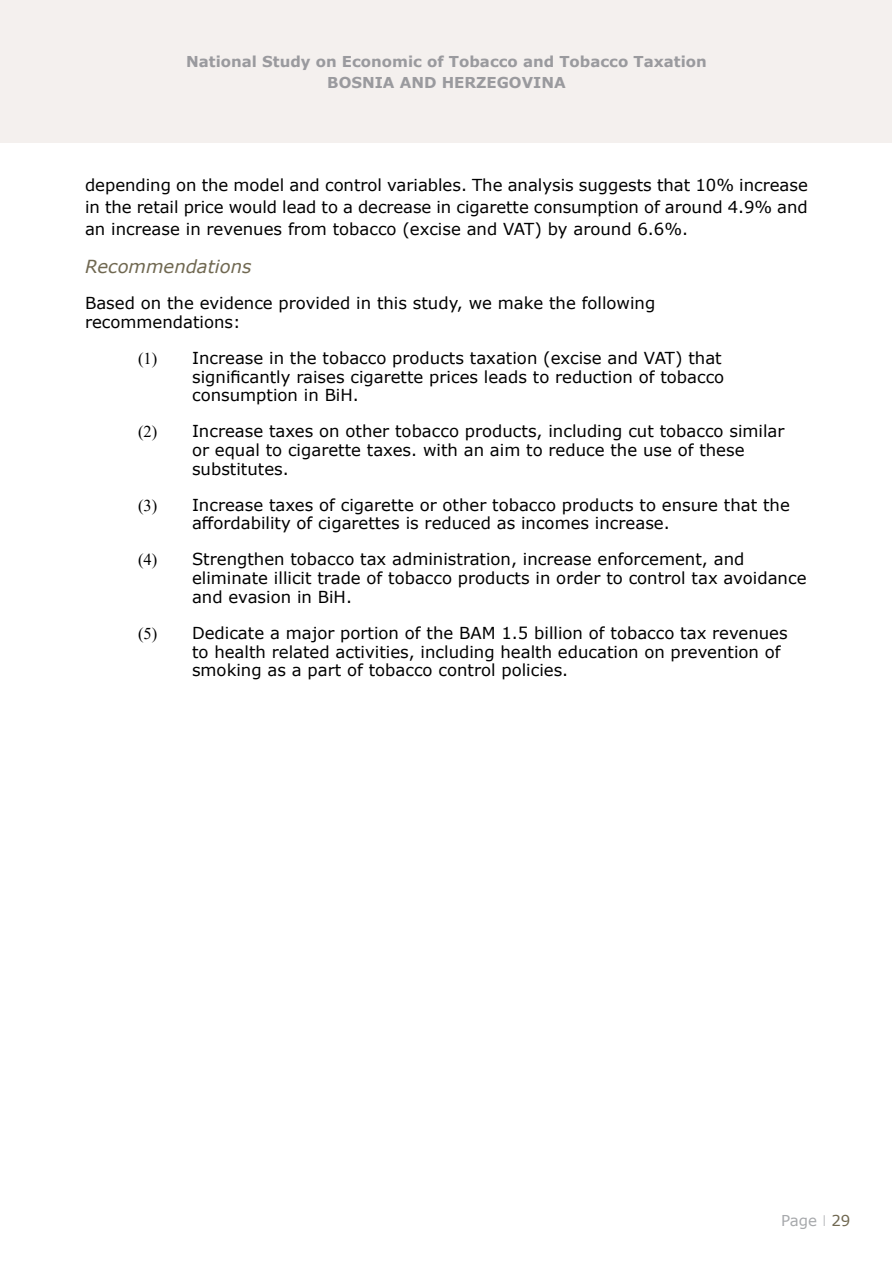
<style>
.page{position:relative;width:893px;height:1263px;background:#fff}
.page>*{position:absolute;margin:0;border:0;box-sizing:border-box;transform-origin:0 0}
.t1{font:italic 18px "Verdana";color:#706851}
.t2{font:16.5px/18.8px "Verdana";color:#000}
.t3{font:700 15px/21px "Verdana";color:#9a9a9e;text-align:center}
.t4{font:15px "Verdana";color:#a7a9ac}
.s1{font-family:"Times New Roman"}
.s2{font-family:"Open Sans";font-weight:300}
.s3{color:#706851}
</style>
<div class="page">
<div style="left:0;top:0;width:891px;height:142px;background:#f4f0ee"></div>
<p class="t3" style="left:186px;top:50px;width:522px">National Study on Economic of Tobacco and Tobacco Taxation<br>BOSNIA AND HERZEGOVINA</p>
<p class="t2" style="left:85px;top:174px;width:724px;line-height:21.6px;text-align:justify">depending on the model and control variables. The analysis suggests that 10% increase in the retail price would lead to a decrease in cigarette consumption of around 4.9% and an increase in revenues from tobacco (excise and VAT) by around 6.6%.</p>
<p class="t1" style="left:85px;top:254px;width:168px">Recommendations</p>
<p class="t2" style="left:85px;top:293px;width:572px">Based on the evidence provided in this study, we make the following recommendations:</p>
<p class="t2" style="left:192px;top:348px;width:534px;text-indent:-54px"><span class="s1">(1)</span> Increase in the tobacco products taxation (excise and VAT) that significantly raises cigarette prices leads to reduction of tobacco consumption in BiH.</p>
<p class="t2" style="left:192px;top:422px;width:594px;text-indent:-54px"><span class="s1">(2)</span> Increase taxes on other tobacco products, including cut tobacco similar or equal to cigarette taxes. with an aim to reduce the use of these substitutes.</p>
<p class="t2" style="left:192px;top:495px;width:599px;text-indent:-54px"><span class="s1">(3)</span> Increase taxes of cigarette or other tobacco products to ensure that the affordability of cigarettes is reduced as incomes increase.</p>
<p class="t2" style="left:192px;top:550px;width:616px;text-indent:-54px"><span class="s1">(4)</span> Strengthen tobacco tax administration, increase enforcement, and eliminate illicit trade of tobacco products in order to control tax avoidance and evasion in BiH.</p>
<p class="t2" style="left:192px;top:623px;width:597px;text-indent:-54px"><span class="s1">(5)</span> Dedicate a major portion of the BAM 1.5 billion of tobacco tax revenues to health related activities, including health education on prevention of smoking as a part of tobacco control policies.</p>
<p class="t4" style="left:781px;top:1210px;width:71px">Page <span class="s2">I</span> <span class="s3">29</span></p>
</div>
